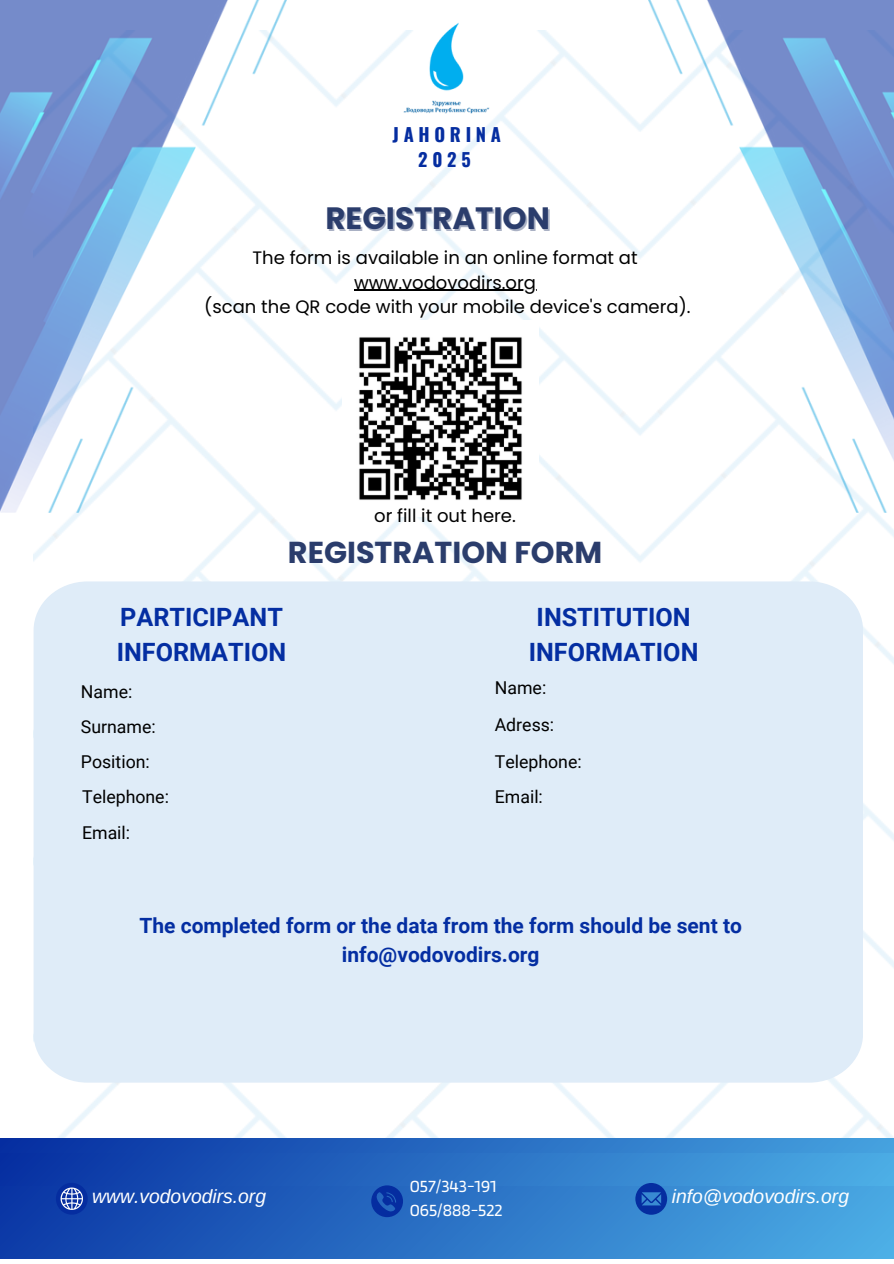
<style>
.page{position:relative;width:894px;height:1264px;background:#fff}
.page>*{position:absolute;margin:0;border:0;box-sizing:border-box;transform-origin:0 0}
.t1{font:700 30.9px "Poppins";color:#2b3d6c}
.t2{font:700 30.3px "Poppins";color:#2b3d6c}
.t3{font:700 25.2px/34.8px "Roboto";color:#042ea2}
.t4{font:700 21px/29.2px "Roboto";color:#042ea2;text-align:center}
.t5{font:italic 19.35px "Arimo";color:#fff}
.t6{font:700 18.3px/25.5px "Oswald";letter-spacing:.255em;color:#052da0;text-align:center}
.t7{font:18px "Poppins";color:#000}
.t8{font:17.85px "Blinker";color:#fff}
.t9{font:17.7px "Roboto";color:#000}
</style>
<div class="page">
<img style="left:34px;top:30px;width:859px;height:1108px">
<img style="left:648px;top:0;width:245px;height:512px">
<img style="left:0;top:0;width:286px;height:512px">
<div style="left:0;top:1138px;width:893px;height:120px;background:linear-gradient(to right,#0a36a5,#4aabe4)"></div>
<div style="left:0;top:1153px;width:893px;height:32px;background:linear-gradient(to right,#062fa1,#4caee5)"></div>
<svg style="left:635px;top:1182px;width:32px;height:32px"></svg>
<svg style="left:56px;top:1182px;width:32px;height:32px"></svg>
<svg style="left:371px;top:1185px;width:32px;height:32px"></svg>
<div style="left:34px;top:581px;width:828px;height:501px;background:#dfecf8"></div>
<img style="left:391px;top:22px;width:111px;height:125px">
<img style="left:342px;top:320px;width:196px;height:196px">
<hr style="left:354px;top:290px;width:182px;height:1px;background:#000">
<p class="t6" style="left:392px;top:121px;width:110px">JAHORINA<br>2025</p>
<p class="t1" style="left:325px;top:196px;width:226px">REGISTRATION</p>
<p class="t7" style="left:252px;top:245px;width:386px">The form is available in an online format at</p>
<h2 class="t7" style="left:354px;top:269px;width:183px">www.vodovodirs.org</h2>
<p class="t7" style="left:204px;top:294px;width:487px">(scan the QR code with your mobile device's camera).</p>
<p class="t7" style="left:374px;top:503px;width:143px">or fill it out here.</p>
<p class="t2" style="left:288px;top:531px;width:315px">REGISTRATION FORM</p>
<h5 class="t3" style="left:117px;top:600px;width:171px">PARTICIPANT<br>INFORMATION</h5>
<h1 class="t9" style="left:81px;top:681px;width:53px">Name:</h1>
<p class="t9" style="left:81px;top:716px;width:76px">Surname:</p>
<p class="t9" style="left:81px;top:751px;width:70px">Position:</p>
<p class="t9" style="left:82px;top:786px;width:88px">Telephone:</p>
<p class="t9" style="left:82px;top:822px;width:50px">Email:</p>
<p class="t3" style="left:528px;top:600px;width:171px;text-align:center">INSTITUTION<br>INFORMATION</p>
<h1 class="t9" style="left:494px;top:677px;width:53px">Name:</h1>
<h2 class="t9" style="left:494px;top:714px;width:61px">Adress:</h2>
<p class="t9" style="left:494px;top:751px;width:88px">Telephone:</p>
<p class="t9" style="left:494px;top:786px;width:50px">Email:</p>
<p class="t4" style="left:139px;top:910px;width:604px">The completed form or the data from the form should be sent to info@vodovodirs.org</p>
<p class="t8" style="left:409px;top:1174px;width:88px">057/343-191</p>
<p class="t8" style="left:409px;top:1199px;width:94px">065/888-522</p>
<p class="t5" style="left:92px;top:1185px;width:175px">www.vodovodirs.org</p>
<p class="t5" style="left:671px;top:1185px;width:179px">info@vodovodirs.org</p>
</div>
